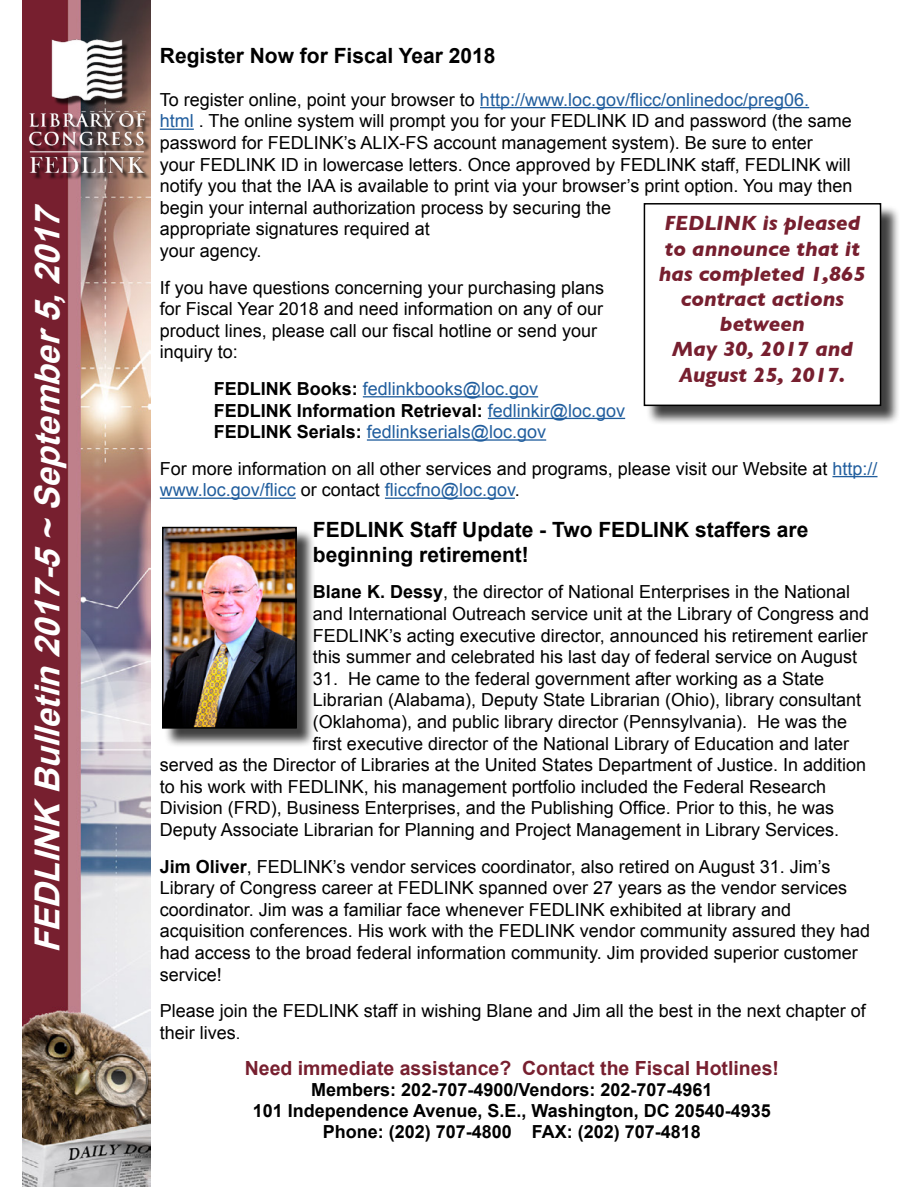
<style>
.page{position:relative;width:918px;height:1188px;background:#fff}
.page>*{position:absolute;margin:0;border:0;box-sizing:border-box;transform-origin:0 0}
.t1{font:italic 700 34.5px "Arial";color:#fff}
.t2{font:italic 700 21px/25.2px "Gill Sans";color:#771f2f;text-align:center}
.t3{font:700 21px/25.2px "Arial";color:#000}
.t4{font:700 19.5px "Arial";color:#771f2f}
.t5{font:18px/21.6px "Arial";color:#000}
.t6{font:700 18px "Arial";color:#000}
.t7{font:18px/21.6px "Arial";color:#215e9e}
.s1{color:#215e9e}
.s2{font-weight:700;color:#000}
.s3{font-weight:700}
.s4{font-size:16.5px}
</style>
<div class="page">
<img style="left:23px;top:0;width:128px;height:1187px">
<hr style="left:480px;top:107px;width:329px;height:1px;background:#215e9e">
<hr style="left:160px;top:129px;width:34px;height:1px;background:#215e9e">
<hr style="left:363px;top:396px;width:175px;height:1px;background:#215e9e">
<hr style="left:488px;top:418px;width:137px;height:1px;background:#215e9e">
<hr style="left:367px;top:439px;width:179px;height:2px;background:#215e9e">
<hr style="left:832px;top:476px;width:46px;height:1px;background:#215e9e">
<hr style="left:160px;top:498px;width:136px;height:1px;background:#215e9e">
<hr style="left:385px;top:498px;width:130px;height:1px;background:#215e9e">
<img style="left:22px;top:39px;width:129px;height:141px">
<div style="left:164px;top:529px;width:151px;height:219px;background:#000;opacity:.75"></div>
<img style="left:165px;top:530px;width:129px;height:196px">
<div style="left:162px;top:527px;width:135px;height:202px;border:2px solid #000"></div>
<div style="left:645px;top:205px;width:255px;height:220px;background:#000;opacity:.75"></div>
<div style="left:644px;top:204px;width:237px;height:201px;background:#fff"></div>
<div style="left:644px;top:203px;width:237px;height:203px;border:2px solid #000"></div>
<p class="t1" style="left:24px;top:953px;width:759px;rotate:-90deg">FEDLINK Bulletin2017-5~September5,2017</p>
<p class="t3" style="left:160px;top:43px;width:337px">Register Now for Fiscal Year 2018</p>
<p class="t5" style="left:160px;top:89px;width:694px">To register online, point your browser to <span class="s1">http://www.loc.gov/flicc/onlinedoc/preg06.<br>html</span> . The online system will prompt you for your FEDLINK ID and password (the same password for FEDLINK’s ALIX-FS account management system). Be sure to enter<br>your FEDLINK ID in lowercase letters. Once approved by FEDLINK staff, FEDLINK will notify you that the IAA is available to print via your browser’s print option. You may then begin your internal authorization process by securing the<br>appropriate signatures required at<br>your agency.</p>
<p class="t5" style="left:160px;top:277px;width:446px">If you have questions concerning your purchasing plans for Fiscal Year 2018 and need information on any of our product lines, please call our fiscal hotline or send your inquiry to:</p>
<p class="t7" style="left:214px;top:378px;width:413px"><span class="s2">FEDLINK Books:</span> fedlinkbooks@loc.gov<br><span class="s2">FEDLINK Information Retrieval:</span> fedlinkir@loc.gov<br><span class="s2">FEDLINK Serials:</span> fedlinkserials@loc.gov</p>
<p class="t5" style="left:160px;top:458px;width:719px">For more information on all other services and programs, please visit our Website at <span class="s1">http:// www.loc.gov/flicc</span> or contact <span class="s1">fliccfno@loc.gov</span>.</p>
<p class="t3" style="left:313px;top:517px;width:497px">FEDLINK Staff Update - Two FEDLINK staffers are beginning retirement!</p>
<p class="t5" style="left:313px;top:581px;width:558px"><span class="s3">Blane K. Dessy</span>, the director of National Enterprises in the National and International Outreach service unit at the Library of Congress and FEDLINK’s acting executive director, announced his retirement earlier this summer and celebrated his last day of federal service on August</p>
<p class="t5" style="left:313px;top:668px;width:513px">31. He came to the federal government after working as a State</p>
<p class="t5" style="left:313px;top:689px;width:550px">Librarian (Alabama), Deputy State Librarian (Ohio), library consultant</p>
<p class="t5" style="left:313px;top:711px;width:536px">(Oklahoma), and public library director (Pennsylvania). He was the</p>
<p class="t5" style="left:313px;top:733px;width:538px">first executive director of the National Library of Education and later</p>
<p class="t5" style="left:160px;top:754px;width:708px">served as the Director of Libraries at the United States Department of Justice. In addition</p>
<p class="t5" style="left:160px;top:776px;width:668px">to his work with FEDLINK, his management portfolio included the Federal Research</p>
<p class="t5" style="left:160px;top:797px;width:676px">Division (FRD), Business Enterprises, and the Publishing Office. Prior to this, he was</p>
<p class="t5" style="left:160px;top:819px;width:681px">Deputy Associate Librarian for Planning and Project Management in Library Services.</p>
<p class="t5" style="left:160px;top:856px;width:712px"><span class="s3">Jim Oliver</span>, FEDLINK’s vendor services coordinator, also retired on August 31. Jim’s Library of Congress career at FEDLINK spanned over 27 years as the vendor services coordinator. Jim was a familiar face whenever FEDLINK exhibited at library and acquisition conferences. His work with the FEDLINK vendor community assured they had had access to the broad federal information community. Jim provided superior customer service!</p>
<p class="t5" style="left:160px;top:1000px;width:708px">Please join the FEDLINK staff in wishing Blane and Jim all the best in the next chapter of their lives<span class="s4">.</span></p>
<p class="t4" style="left:245px;top:1055px;width:536px">Need immediate assistance? Contact the Fiscal Hotlines!</p>
<p class="t6" style="left:311px;top:1077px;width:403px">Members: 202-707-4900/Vendors: 202-707-4961</p>
<p class="t6" style="left:253px;top:1098px;width:520px">101 Independence Avenue, S.E., Washington, DC 20540-4935</p>
<p class="t6" style="left:323px;top:1119px;width:380px">Phone: (202) 707-4800 FAX: (202) 707-4818</p>
<p class="t2" style="left:659px;top:211px;width:208px">FEDLINK is pleased to announce that it has completed 1,865 contract actions</p>
<p class="t2" style="left:672px;top:311px;width:183px">between<br>May 30, 2017 and<br>August 25, 2017.</p>
</div>
